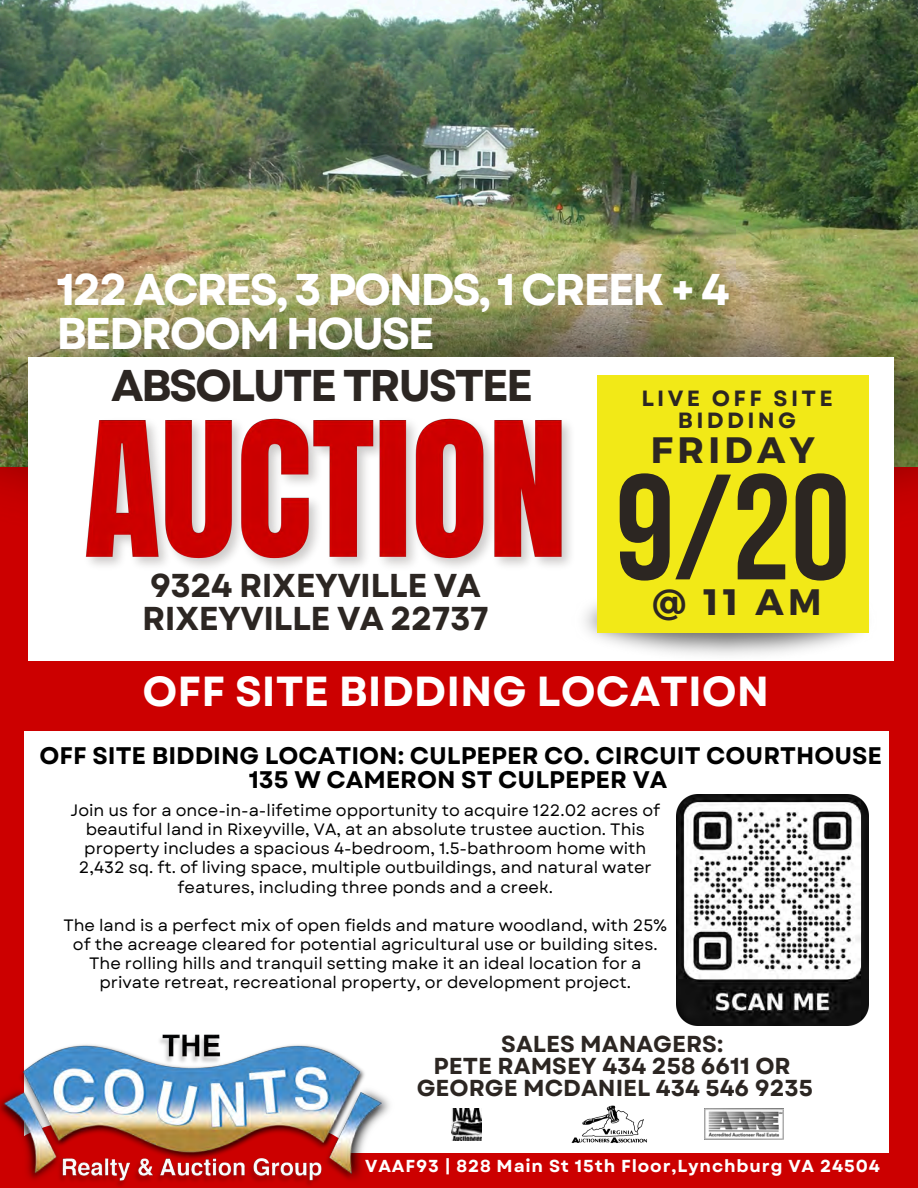
<style>
.page{position:relative;width:918px;height:1188px;background:#c00}
.page>*{position:absolute;margin:0;border:0;box-sizing:border-box;transform-origin:0 0}
.t1{font:700 149.7px "Bebas Neue";color:#2c2622}
.t2{font:700 44.4px/43.8px "Garet";letter-spacing:-.055em;color:#fff}
.t3{font:700 44.4px "Garet";letter-spacing:-.055em;color:#2c2622}
.t4{font:700 42px "Garet";color:#fff}
.t5{font:700 36.75px "Montserrat";letter-spacing:.12em;color:#2c2622}
.t6{font:700 33px/32.7px "Garet";letter-spacing:-.02em;color:#2c2622}
.t7{font:700 24px/23.7px "Garet";color:#000;text-align:center}
.t8{font:700 23.1px/22.2px "Garet";color:#2c2622;text-align:center}
.t9{font:700 22.05px/22px "Garet";letter-spacing:.15em;color:#2c2622;text-align:center}
.t10{font:700 17.4px "Garet";letter-spacing:.05em;color:#fff}
.t11{font:16.5px/19.2px "Garet";color:#000;text-align:center}
</style>
<div class="page">
<img style="left:0;top:0;width:918px;height:249px">
<img style="left:0;top:249px;width:918px;height:327px">
<div style="left:29px;top:357px;width:865px;height:304px;background:#fff"></div>
<img style="left:584px;top:578px;width:285px;height:77px">
<div style="left:597px;top:376px;width:271px;height:257px;background:#f2e917"></div>
<div style="left:25px;top:731px;width:864px;height:421px;background:#fff"></div>
<img style="left:0;top:1033px;width:412px;height:153px">
<img style="left:451px;top:1108px;width:31px;height:33px">
<img style="left:572px;top:1105px;width:75px;height:38px">
<img style="left:704px;top:1109px;width:80px;height:30px">
<img style="left:677px;top:794px;width:192px;height:231px">
<img style="left:85px;top:418px;width:486px;height:149px">
<p class="t2" style="left:56px;top:268px;width:675px">122 ACRES, 3 PONDS, 1 CREEK + 4<br>BEDROOM HOUSE</p>
<h4 class="t3" style="left:111px;top:354px;width:424px">ABSOLUTE TRUSTEE</h4>
<p class="t6" style="left:142px;top:570px;width:348px">9324 RIXEYVILLE VA<br>RIXEYVILLE VA 22737</p>
<p class="t9" style="left:641px;top:387px;width:193px">LIVE OFF SITE<br>BIDDING</p>
<p class="t5" style="left:651px;top:426px;width:165px">FRIDAY</p>
<h3 class="t1" style="left:615px;top:467px;width:236px">9/20</h3>
<p class="t5" style="left:653px;top:578px;width:171px">@ 11 AM</p>
<h6 class="t4" style="left:143px;top:661px;width:628px">OFF SITE BIDDING LOCATION</h6>
<p class="t7" style="left:40px;top:744px;width:844px">OFF SITE BIDDING LOCATION: CULPEPER CO. CIRCUIT COURTHOUSE<br>135 W CAMERON ST CULPEPER VA</p>
<p class="t11" style="left:70px;top:801px;width:591px">Join us for a once-in-a-lifetime opportunity to acquire 122.02 acres of beautiful land in Rixeyville, VA, at an absolute trustee auction. This property includes a spacious 4-bedroom, 1.5-bathroom home with 2,432 sq. ft. of living space, multiple outbuildings, and natural water features, including three ponds and a creek.</p>
<p class="t11" style="left:63px;top:916px;width:605px">The land is a perfect mix of open fields and mature woodland, with 25% of the acreage cleared for potential agricultural use or building sites.<br>The rolling hills and tranquil setting make it an ideal location for a private retreat, recreational property, or development project.</p>
<p class="t8" style="left:417px;top:1033px;width:398px">SALES MANAGERS:<br>PETE RAMSEY 434 258 6611 OR<br>GEORGE MCDANIEL 434 546 9235</p>
<h6 class="t10" style="left:365px;top:1153px;width:516px">VAAF93 | 828 Main St 15th Floor,Lynchburg VA 24504</h6>
</div>
